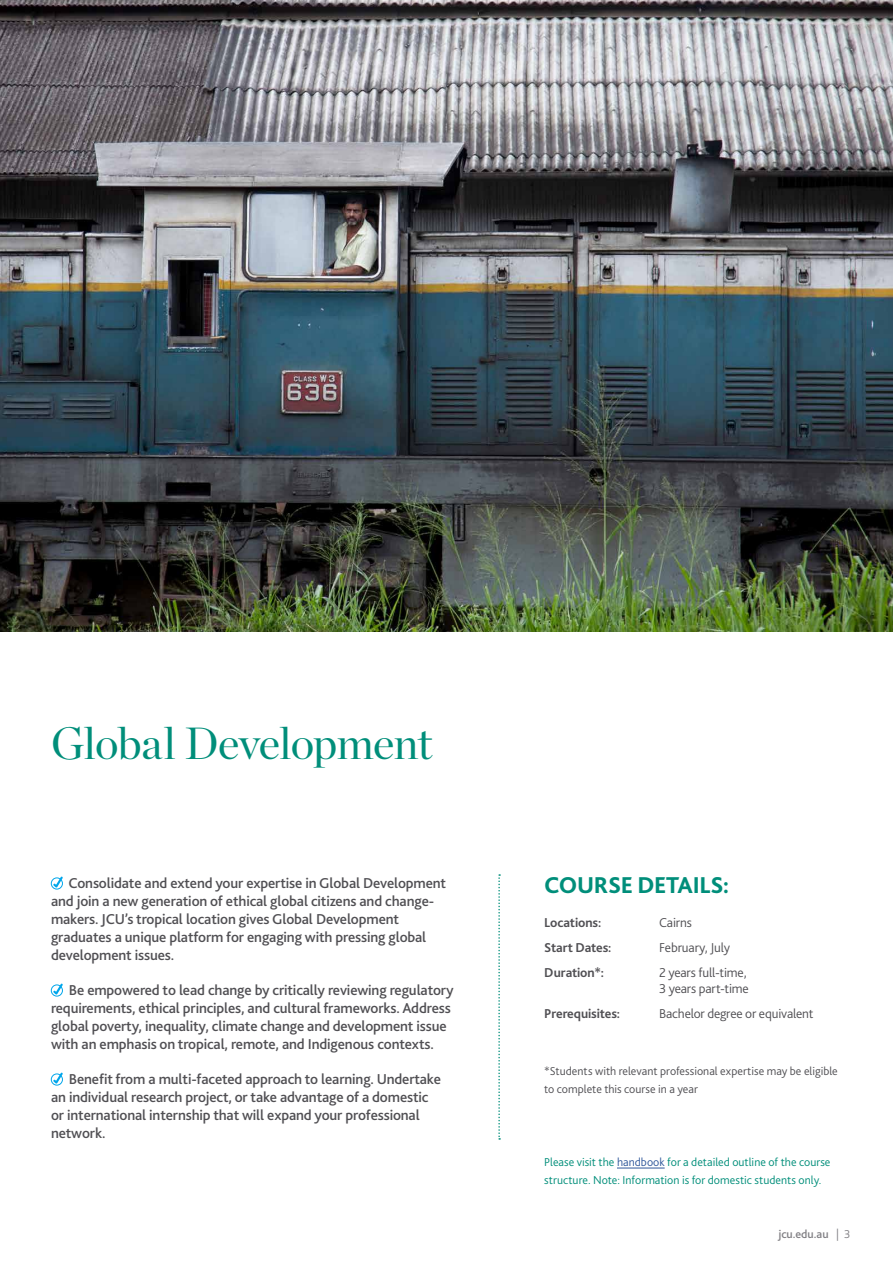
<style>
.page{position:relative;width:893px;height:1263px;background:#fff}
.page>*{position:absolute;margin:0;border:0;box-sizing:border-box;transform-origin:0 0}
.H1_heading{font:45px "Chronicle Display";letter-spacing:-.015em;color:#008e7a}
.h2_Subheading_1{font:800 24px "Bliss 2";letter-spacing:-.015em;color:#008e7a}
.b_-Subject_copy_main{font:500 15px/18px "Bliss 2";letter-spacing:-.01em;color:#504f53}
.Body_copy{font:300 13.5px/16.5px "Bliss 2";letter-spacing:-.01em;color:#504f53}
.Body_copy-2{font:700 13.5px "Bliss 2";letter-spacing:-.01em;color:#504f53}
.b_-_Bodycopy_bold{font:300 12px/18px "Bliss 2";color:#008e7a}
.b_-_Bodycopy_bold-2{font:300 12px/18px "Bliss 2";color:#504f53}
.t1{font:500 12px "Bliss 2";letter-spacing:-.005em;color:#818084}
.s1{color:#30589b}
.s2{font-weight:300}
</style>
<div class="page">
<svg style="left:51px;top:876px;width:12px;height:14px"></svg>
<svg style="left:51px;top:983px;width:12px;height:14px"></svg>
<svg style="left:51px;top:1072px;width:12px;height:14px"></svg>
<img style="left:0;top:0;width:893px;height:631px">
<svg style="left:498px;top:874px;width:2px;height:266px"></svg>
<hr style="left:617px;top:1168px;width:48px;height:1px;background:#30589b">
<h1 class="H1_heading" style="left:51px;top:709px;width:383px">Global Development</h1>
<p class="b_-Subject_copy_main" style="left:51px;top:874px;width:397px;text-indent:17px">Consolidate and extend your expertise in Global Development and join a new generation of ethical global citizens and change&shy;makers. JCU’s tropical location gives Global Development graduates a unique platform for engaging with pressing global development issues.</p>
<p class="b_-Subject_copy_main" style="left:51px;top:981px;width:404px;text-indent:18px">Be empowered to lead change by critically reviewing regulatory requirements, ethical principles, and cultural frameworks. Address global poverty, inequality, climate change and development issue with an emphasis on tropical, remote, and Indigenous contexts.</p>
<p class="b_-Subject_copy_main" style="left:51px;top:1070px;width:391px;text-indent:18px">Benefit from a multi-faceted approach to learning. Undertake an individual research project, or take advantage of a domestic or international internship that will expand your professional network.</p>
<h2 class="h2_Subheading_1" style="left:544px;top:870px;width:186px">COURSE DETAILS:</h2>
<p class="Body_copy-2" style="left:544px;top:914px;width:58px">Locations:</p>
<p class="Body_copy" style="left:659px;top:914px;width:34px">Cairns</p>
<p class="Body_copy-2" style="left:544px;top:939px;width:69px">Start Dates:</p>
<p class="Body_copy" style="left:659px;top:939px;width:72px">February, July</p>
<p class="Body_copy-2" style="left:544px;top:964px;width:61px">Duration*:</p>
<p class="Body_copy" style="left:659px;top:964px;width:91px">2 years full-time,<br>3 years part-time</p>
<p class="Body_copy-2" style="left:544px;top:1005px;width:77px">Prerequisites:</p>
<p class="Body_copy" style="left:659px;top:1005px;width:156px">Bachelor degree or equivalent</p>
<p class="b_-_Bodycopy_bold-2" style="left:544px;top:1062px;width:295px">*Students with relevant professional expertise may be eligible to complete this course in a year</p>
<p class="b_-_Bodycopy_bold" style="left:544px;top:1153px;width:288px">Please visit the <span class="s1">handbook</span> for a detailed outline of the course structure. Note: Information is for domestic students only.</p>
<p class="t1" style="left:778px;top:1227px;width:73px">jcu.edu.au <span class="s2">| 3</span></p>
</div>
